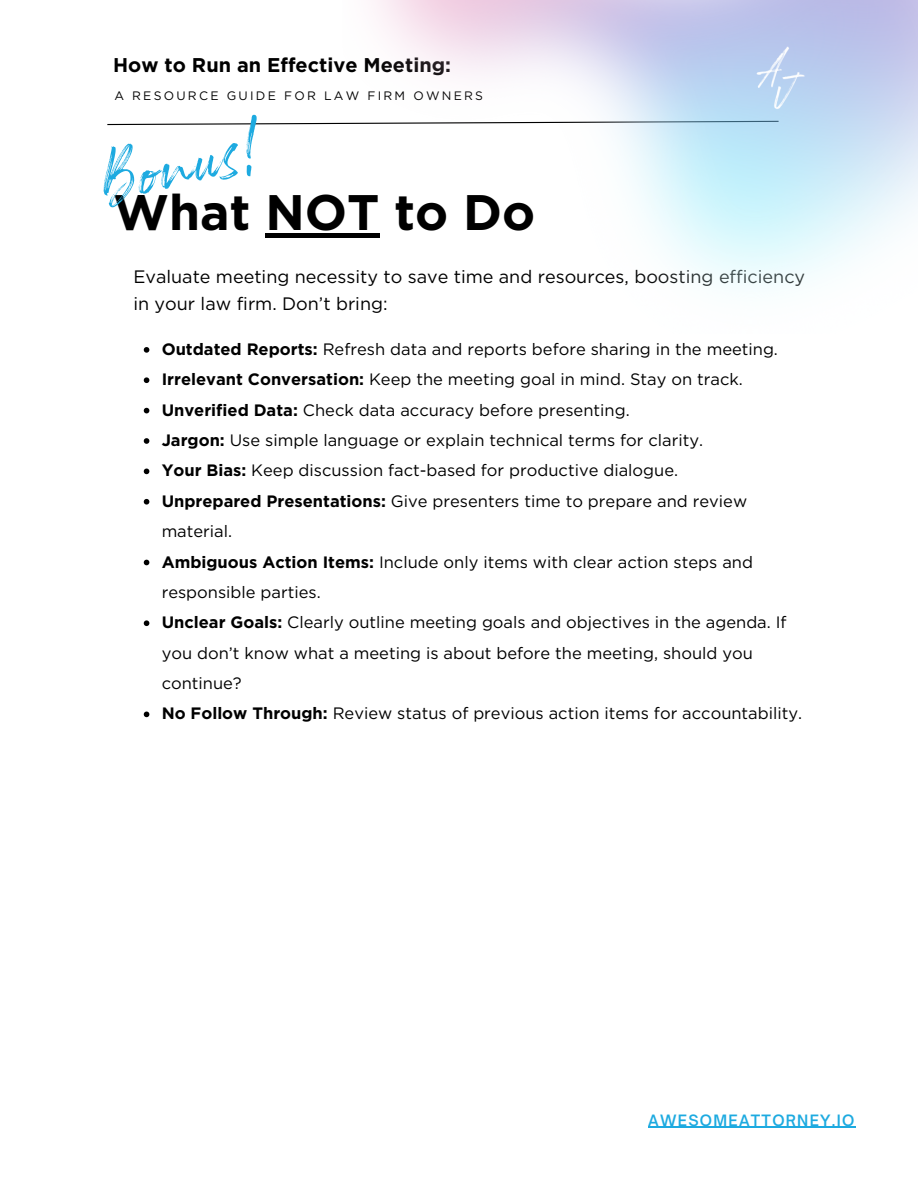
<style>
.page{position:relative;width:918px;height:1188px;background:#fff}
.page>*{position:absolute;margin:0;border:0;box-sizing:border-box;transform-origin:0 0}
.t1{font:74.25px "Rockness";color:#1daae0}
.t2{font:700 49.8px "Gotham";color:#000}
.t3{font:700 19.8px "Gotham";color:#000}
.t4{font:18px/27px "Gotham";color:#000}
.t5{font:16.5px/30.3px "Gotham";color:#000}
.t6{font:600 15px "Open Sauce One";letter-spacing:.085em;color:#1daae0}
.t7{font:12.3px "Gotham";letter-spacing:.185em;color:#000}
.s1{font-weight:700}
</style>
<div class="page">
<svg style="left:144px;top:347px;width:5px;height:6px"></svg>
<svg style="left:144px;top:377px;width:5px;height:6px"></svg>
<svg style="left:144px;top:408px;width:5px;height:5px"></svg>
<svg style="left:144px;top:438px;width:5px;height:6px"></svg>
<svg style="left:144px;top:469px;width:5px;height:5px"></svg>
<svg style="left:144px;top:499px;width:5px;height:6px"></svg>
<svg style="left:144px;top:560px;width:5px;height:5px"></svg>
<svg style="left:144px;top:620px;width:5px;height:6px"></svg>
<svg style="left:144px;top:712px;width:5px;height:5px"></svg>
<svg style="left:107px;top:122px;width:235px;height:4px"></svg>
<img style="left:342px;top:0;width:576px;height:287px">
<hr style="left:265px;top:234px;width:115px;height:4px;background:#000">
<img style="left:751px;top:41px;width:59px;height:73px">
<hr style="left:648px;top:1127px;width:208px;height:1px;background:#1daae0">
<p class="t3" style="left:113px;top:52px;width:339px">How to Run an Effective Meeting:</p>
<p class="t7" style="left:114px;top:88px;width:370px">A RESOURCE GUIDE FOR LAW FIRM OWNERS</p>
<p class="t1" style="left:90px;top:133px;width:170px;rotate:-12deg">Bonus!</p>
<p class="t2" style="left:113px;top:182px;width:424px">What NOT to Do</p>
<p class="t4" style="left:133px;top:263px;width:673px">Evaluate meeting necessity to save time and resources, boosting efficiency in your law firm. Don’t bring:</p>
<p class="t5" style="left:162px;top:334px;width:618px"><span class="s1">Outdated Reports:</span> Refresh data and reports before sharing in the meeting.</p>
<p class="t5" style="left:162px;top:364px;width:583px"><span class="s1">Irrelevant Conversation:</span> Keep the meeting goal in mind. Stay on track.</p>
<p class="t5" style="left:162px;top:395px;width:470px"><span class="s1">Unverified Data:</span> Check data accuracy before presenting.</p>
<p class="t5" style="left:162px;top:425px;width:543px"><span class="s1">Jargon:</span> Use simple language or explain technical terms for clarity.</p>
<p class="t5" style="left:162px;top:455px;width:518px"><span class="s1">Your Bias:</span> Keep discussion fact-based for productive dialogue.</p>
<p class="t5" style="left:162px;top:486px;width:587px"><span class="s1">Unprepared Presentations:</span> Give presenters time to prepare and review material.</p>
<p class="t5" style="left:162px;top:546px;width:593px"><span class="s1">Ambiguous Action Items:</span> Include only items with clear action steps and responsible parties.</p>
<p class="t5" style="left:162px;top:607px;width:627px"><span class="s1">Unclear Goals:</span> Clearly outline meeting goals and objectives in the agenda. If you don’t know what a meeting is about before the meeting, should you continue?</p>
<p class="t5" style="left:162px;top:698px;width:642px"><span class="s1">No Follow Through:</span> Review status of previous action items for accountability.</p>
<p class="t6" style="left:648px;top:1111px;width:208px">AWESOMEATTORNEY.IO</p>
</div>
